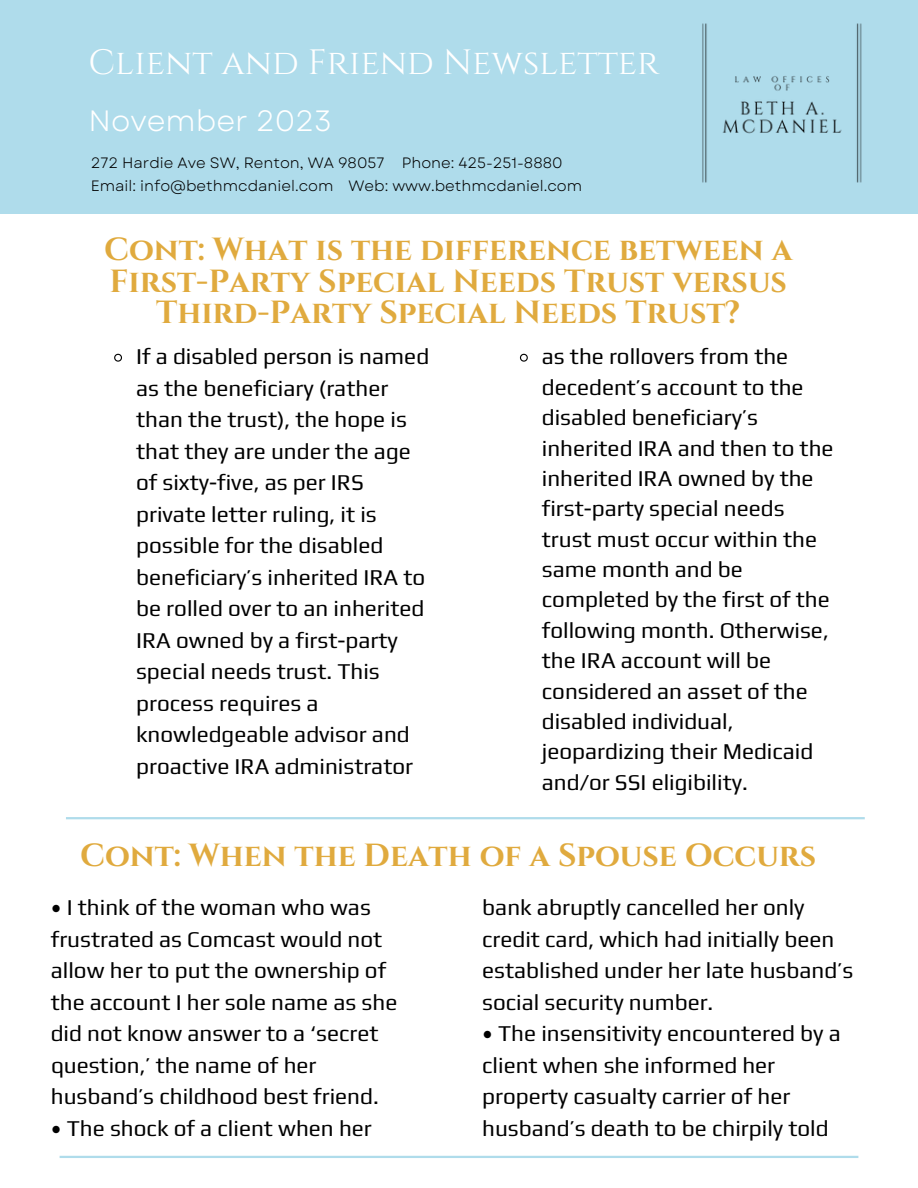
<style>
.page{position:relative;width:918px;height:1188px;background:#fff}
.page>*{position:absolute;margin:0;border:0;box-sizing:border-box;transform-origin:0 0}
.t1{font:35.1px "Cinzel";color:#fff}
.t2{font:700 31.95px/31.5px "Cinzel";color:#e0aa3e;text-align:center}
.t3{font:29.4px "Garet";color:#fff}
.t4{font:22.5px/31.5px "Play";color:#000}
.t5{font:15px "Garet";color:#000}
</style>
<div class="page">
<svg style="left:114px;top:353px;width:8px;height:9px"></svg>
<svg style="left:519px;top:353px;width:9px;height:9px"></svg>
<div style="left:0;top:0;width:918px;height:214px;background:#afdceb"></div>
<img style="left:702px;top:23px;width:160px;height:160px">
<hr style="left:60px;top:1156px;width:798px;height:2px;background:#afdceb">
<hr style="left:66px;top:817px;width:799px;height:2px;background:#afdceb">
<p class="t1" style="left:88px;top:40px;width:572px">Client and Friend Newsletter</p>
<p class="t3" style="left:88px;top:100px;width:245px">November 2023</p>
<p class="t5" style="left:91px;top:152px;width:295px">272 Hardie Ave SW, Renton, WA 98057</p>
<p class="t5" style="left:91px;top:175px;width:244px">Email: info@bethmcdaniel.com</p>
<p class="t5" style="left:402px;top:152px;width:162px">Phone: 425-251-8880</p>
<p class="t5" style="left:349px;top:175px;width:235px">Web: www.bethmcdaniel.com</p>
<p class="t2" style="left:104px;top:235px;width:690px">Cont: What is the difference between a<br>First-Party Special Needs Trust versus<br>Third-Party Special Needs Trust?</p>
<p class="t4" style="left:136px;top:341px;width:295px">If a disabled person is named as the beneficiary (rather than the trust), the hope is that they are under the age of sixty-five, as per IRS private letter ruling, it is possible for the disabled beneficiary’s inherited IRA to be rolled over to an inherited<br>IRA owned by a first-party special needs trust. This process requires a knowledgeable advisor and proactive IRA administrator</p>
<p class="t4" style="left:542px;top:341px;width:293px;line-height:30.3px">as the rollovers from the decedent’s account to the disabled beneficiary’s inherited IRA and then to the inherited IRA owned by the first-party special needs trust must occur within the same month and be completed by the first of the following month. Otherwise, the IRA account will be considered an asset of the disabled individual, jeopardizing their Medicaid and/or SSI eligibility.</p>
<p class="t2" style="left:80px;top:841px;width:737px">Cont: When the Death of a Spouse Occurs</p>
<p class="t4" style="left:51px;top:892px;width:348px">• I think of the woman who was frustrated as Comcast would not allow her to put the ownership of the account I her sole name as she did not know answer to a ‘secret question,’ the name of her husband’s childhood best friend.</p>
<p class="t4" style="left:51px;top:1112px;width:323px">• The shock of a client when her</p>
<p class="t4" style="left:482px;top:892px;width:373px">bank abruptly cancelled her only credit card, which had initially been established under her late husband’s social security number.</p>
<p class="t4" style="left:482px;top:1018px;width:360px">• The insensitivity encountered by a client when she informed her property casualty carrier of her husband’s death to be chirpily told</p>
</div>
